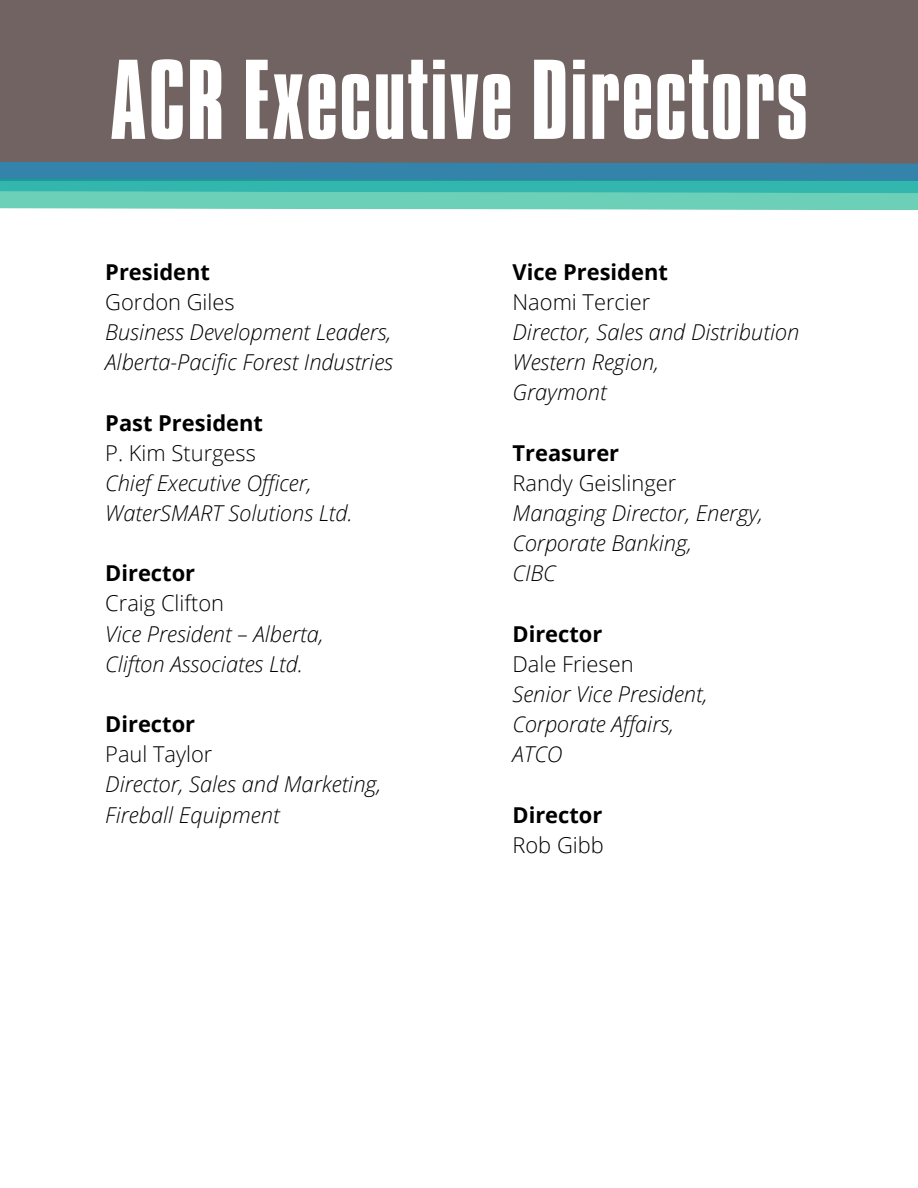
<style>
.page{position:relative;width:918px;height:1188px;background:#fff}
.page>*{position:absolute;margin:0;border:0;box-sizing:border-box;transform-origin:0 0}
.t1{font:97.5px "Aka Acid GR Compacta";letter-spacing:.015em;color:#fff}
.t2{font:italic 300 21.9px "Open Sans";color:#000}
.t3{font:300 21.9px "Open Sans";color:#000}
.t4{font:700 21.9px "Open Sans";color:#000}
</style>
<div class="page">
<div style="left:0;top:0;width:918px;height:180px;background:#716362"></div>
<svg style="left:0;top:162px;width:918px;height:48px;background:#4aacaf"></svg>
<p class="t1" style="left:110px;top:62px;width:700px">ACR Executive Directors</p>
<p class="t4" style="left:105px;top:256px;width:106px">President</p>
<p class="t3" style="left:105px;top:287px;width:131px">Gordon Giles</p>
<p class="t2" style="left:105px;top:317px;width:288px">Business Development Leaders,</p>
<p class="t2" style="left:105px;top:347px;width:289px">Alberta-Pacific Forest Industries</p>
<p class="t4" style="left:105px;top:407px;width:159px">Past President</p>
<p class="t3" style="left:105px;top:437px;width:152px">P. Kim Sturgess</p>
<p class="t2" style="left:105px;top:467px;width:208px">Chief Executive Officer,</p>
<p class="t2" style="left:105px;top:498px;width:249px">WaterSMART Solutions Ltd.</p>
<p class="t4" style="left:105px;top:558px;width:91px">Director</p>
<p class="t3" style="left:105px;top:588px;width:120px">Craig Clifton</p>
<p class="t2" style="left:105px;top:618px;width:220px">Vice President – Alberta,</p>
<p class="t2" style="left:105px;top:648px;width:199px">Clifton Associates Ltd.</p>
<p class="t4" style="left:105px;top:709px;width:91px">Director</p>
<p class="t3" style="left:105px;top:739px;width:109px">Paul Taylor</p>
<p class="t2" style="left:105px;top:769px;width:278px">Director, Sales and Marketing,</p>
<p class="t2" style="left:105px;top:799px;width:176px">Fireball Equipment</p>
<p class="t4" style="left:513px;top:256px;width:157px">Vice President</p>
<p class="t3" style="left:513px;top:287px;width:139px">Naomi Tercier</p>
<p class="t2" style="left:513px;top:317px;width:288px">Director, Sales and Distribution</p>
<p class="t2" style="left:513px;top:347px;width:148px">Western Region,</p>
<p class="t2" style="left:513px;top:377px;width:96px">Graymont</p>
<p class="t4" style="left:513px;top:437px;width:108px">Treasurer</p>
<p class="t3" style="left:513px;top:467px;width:165px">Randy Geislinger</p>
<p class="t2" style="left:513px;top:498px;width:252px">Managing Director, Energy,</p>
<p class="t2" style="left:513px;top:528px;width:181px">Corporate Banking,</p>
<p class="t2" style="left:513px;top:558px;width:45px">CIBC</p>
<p class="t4" style="left:513px;top:618px;width:91px">Director</p>
<p class="t3" style="left:513px;top:648px;width:123px">Dale Friesen</p>
<p class="t2" style="left:513px;top:679px;width:197px">Senior Vice President,</p>
<p class="t2" style="left:513px;top:709px;width:163px">Corporate Affairs,</p>
<p class="t2" style="left:513px;top:739px;width:51px">ATCO</p>
<p class="t4" style="left:513px;top:799px;width:91px">Director</p>
<p class="t3" style="left:513px;top:829px;width:93px">Rob Gibb</p>
</div>
